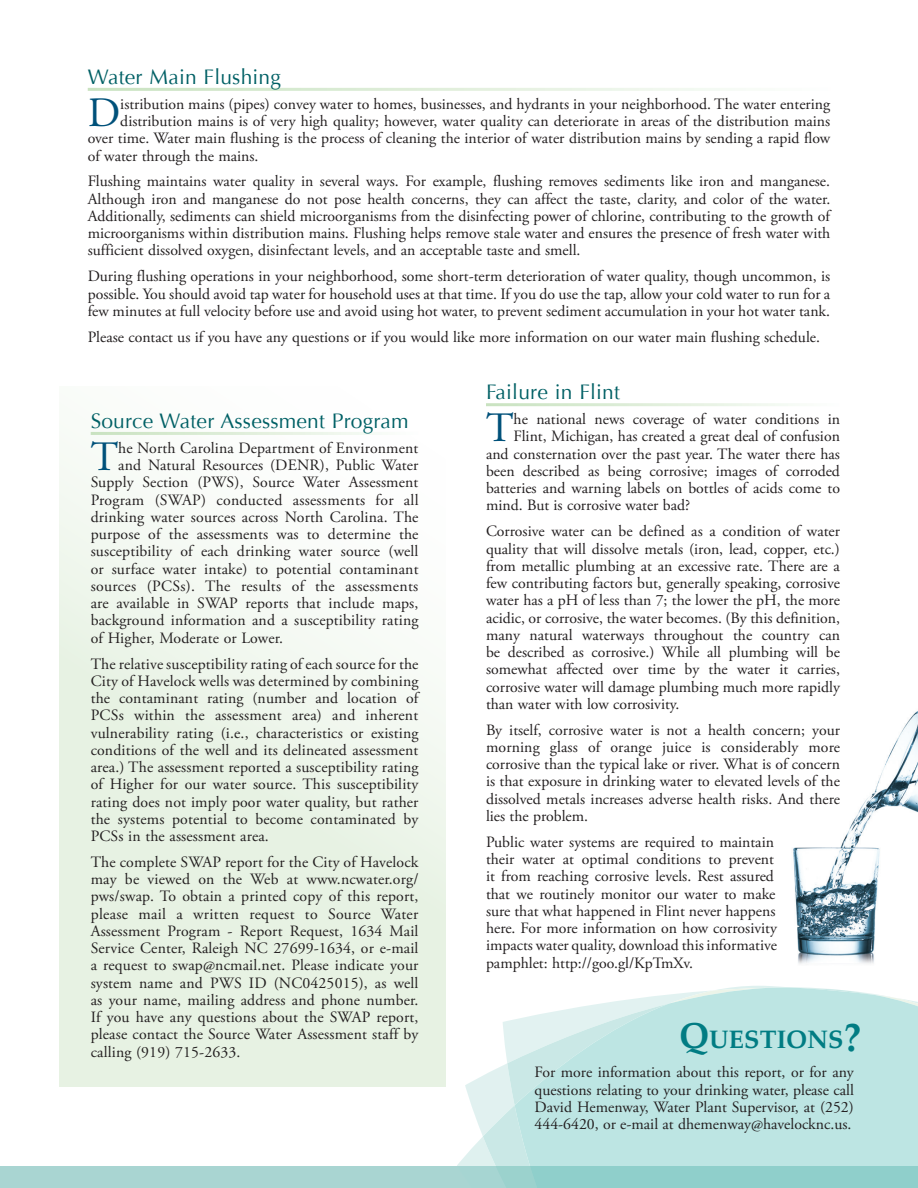
<style>
.page{position:relative;width:918px;height:1188px;background:#fff}
.page>*{position:absolute;margin:0;border:0;box-sizing:border-box;transform-origin:0 0}
.t1{font:41.7px "Adobe Garamond Pro";color:#00517a}
.t2{font:700 25.2px "Palatino";color:#017c83}
.t3{font:21px "Optima";letter-spacing:.01em;color:#006065}
.t4{font:15.75px/17.2px "Adobe Garamond Pro";color:#231f20;text-align:justify}
.t5{font:15.75px "Adobe Garamond Pro";letter-spacing:.02em;color:#231f20}
.s1{font-size:36px}
.s2{font-size:39px}
</style>
<div class="page">
<img style="left:793px;top:711px;width:125px;height:253px">
<div style="left:0;top:1166px;width:918px;height:22px;background:#a9d5d2"></div>
<div style="left:59px;top:387px;width:387px;height:700px;background:linear-gradient(to bottom,#fcfdfb,#e2efdd)"></div>
<svg style="left:457px;top:986px;width:324px;height:180px"></svg>
<svg style="left:483px;top:987px;width:327px;height:193px"></svg>
<svg style="left:515px;top:988px;width:403px;height:200px;background:#bde4e2"></svg>
<hr style="left:91px;top:432px;width:328px;height:3px;background:#fff">
<p class="t3" style="left:88px;top:65px;width:195px">Water Main Flushing</p>
<p class="t1" style="left:88px;top:88px;width:34px">D</p>
<p class="t4" style="left:120px;top:96px;width:711px">istribution mains (pipes) convey water to homes, businesses, and hydrants in your neighborhood. The water entering</p>
<p class="t4" style="left:120px;top:113px;width:711px">distribution mains is of very high quality; however, water quality can deteriorate in areas of the distribution mains</p>
<p class="t4" style="left:88px;top:130px;width:744px">over time. Water main flushing is the process of cleaning the interior of water distribution mains by sending a rapid flow</p>
<p class="t4" style="left:88px;top:148px;width:172px">of water through the mains.</p>
<p class="t4" style="left:88px;top:173px;width:744px">Flushing maintains water quality in several ways. For example, flushing removes sediments like iron and manganese.<br>Although iron and manganese do not pose health concerns, they can affect the taste, clarity, and color of the water.<br>Additionally, sediments can shield microorganisms from the disinfecting power of chlorine, contributing to the growth of microorganisms within distribution mains. Flushing helps remove stale water and ensures the presence of fresh water with sufficient dissolved oxygen, disinfectant levels, and an acceptable taste and smell.</p>
<p class="t4" style="left:88px;top:268px;width:744px">During flushing operations in your neighborhood, some short-term deterioration of water quality, though uncommon, is possible. You should avoid tap water for household uses at that time. If you do use the tap, allow your cold water to run for a few minutes at full velocity before use and avoid using hot water, to prevent sediment accumulation in your hot water tank.</p>
<p class="t4" style="left:88px;top:329px;width:734px">Please contact us if you have any questions or if you would like more information on our water main flushing schedule.</p>
<p class="t3" style="left:91px;top:409px;width:319px">Source Water Assessment Program</p>
<p class="t1" style="left:91px;top:432px;width:29px">T</p>
<p class="t4" style="left:118px;top:440px;width:302px">he North Carolina Department of Environment</p>
<p class="t4" style="left:118px;top:457px;width:302px">and Natural Resources (DENR), Public Water</p>
<p class="t4" style="left:91px;top:474px;width:329px">Supply Section (PWS), Source Water Assessment</p>
<p class="t4" style="left:91px;top:492px;width:329px">Program (SWAP) conducted assessments for all</p>
<p class="t4" style="left:91px;top:509px;width:329px">drinking water sources across North Carolina. The</p>
<p class="t4" style="left:91px;top:526px;width:329px">purpose of the assessments was to determine the</p>
<p class="t4" style="left:91px;top:543px;width:329px">susceptibility of each drinking water source (well</p>
<p class="t4" style="left:91px;top:561px;width:329px">or surface water intake) to potential contaminant</p>
<p class="t5" style="left:91px;top:576px;width:329px">sources (PCSs). The results of the assessments</p>
<p class="t4" style="left:91px;top:595px;width:329px">are available in SWAP reports that include maps,</p>
<p class="t4" style="left:91px;top:612px;width:329px">background information and a susceptibility rating</p>
<p class="t4" style="left:91px;top:630px;width:194px">of Higher, Moderate or Lower.</p>
<p class="t4" style="left:91px;top:655px;width:329px">The relative susceptibility rating of each source for the City of Havelock wells was determined by combining the contaminant rating (number and location of PCSs within the assessment area) and inherent vulnerability rating (i.e., characteristics or existing conditions of the well and its delineated assessment area.) The assessment reported a susceptibility rating of Higher for our water source. This susceptibility rating does not imply poor water quality, but rather the systems potential to become contaminated by PCSs in the assessment area.</p>
<p class="t4" style="left:91px;top:854px;width:329px">The complete SWAP report for the City of Havelock may be viewed on the Web at www.ncwater.org/ pws/swap. To obtain a printed copy of this report, please mail a written request to Source Water Assessment Program - Report Request, 1634 Mail Service Center, Raleigh NC 27699-1634, or e-mail a request to swap@ncmail.net. Please indicate your system name and PWS ID (NC0425015), as well as your name, mailing address and phone number.<br>If you have any questions about the SWAP report, please contact the Source Water Assessment staff by calling (919) 715-2633.</p>
<p class="t3" style="left:486px;top:380px;width:135px">Failure in Flint</p>
<p class="t1" style="left:486px;top:403px;width:29px">T</p>
<p class="t4" style="left:514px;top:411px;width:328px">he national news coverage of water conditions in</p>
<p class="t4" style="left:514px;top:428px;width:328px">Flint, Michigan, has created a great deal of confusion</p>
<p class="t4" style="left:486px;top:446px;width:356px">and consternation over the past year. The water there has</p>
<p class="t4" style="left:486px;top:463px;width:356px">been described as being corrosive; images of corroded</p>
<p class="t4" style="left:486px;top:480px;width:356px">batteries and warning labels on bottles of acids come to</p>
<p class="t4" style="left:486px;top:497px;width:206px">mind. But is corrosive water bad?</p>
<p class="t4" style="left:486px;top:523px;width:356px">Corrosive water can be defined as a condition of water quality that will dissolve metals (iron, lead, copper, etc.) from metallic plumbing at an excessive rate. There are a few contributing factors but, generally speaking, corrosive water has a pH of less than 7; the lower the pH, the more acidic, or corrosive, the water becomes. (By this definition, many natural waterways throughout the country can be described as corrosive.) While all plumbing will be somewhat affected over time by the water it carries, corrosive water will damage plumbing much more rapidly than water with low corrosivity.</p>
<p class="t4" style="left:486px;top:722px;width:356px">By itself, corrosive water is not a health concern; your morning glass of orange juice is considerably more corrosive than the typical lake or river. What is of concern is that exposure in drinking water to elevated levels of the dissolved metals increases adverse health risks. And there lies the problem.</p>
<p class="t4" style="left:486px;top:834px;width:293px;text-align:left">Public water systems are required to maintain their water at optimal conditions to prevent it from reaching corrosive levels. Rest assured that we routinely monitor our water to make sure that what happened in Flint never happens here. For more information on how corrosivity impacts water quality, download this informative pamphlet: http://goo.gl/KpTmXv.</p>
<p class="t2" style="left:679px;top:1018px;width:183px"><span class="s1">Q</span>UESTIONS<span class="s2">?</span></p>
<p class="t4" style="left:535px;top:1064px;width:321px">For more information about this report, or for any questions relating to your drinking water, please call David Hemenway, Water Plant Supervisor, at (252)<br>444-6420, or e-mail at dhemenway@havelocknc.us.</p>
</div>
